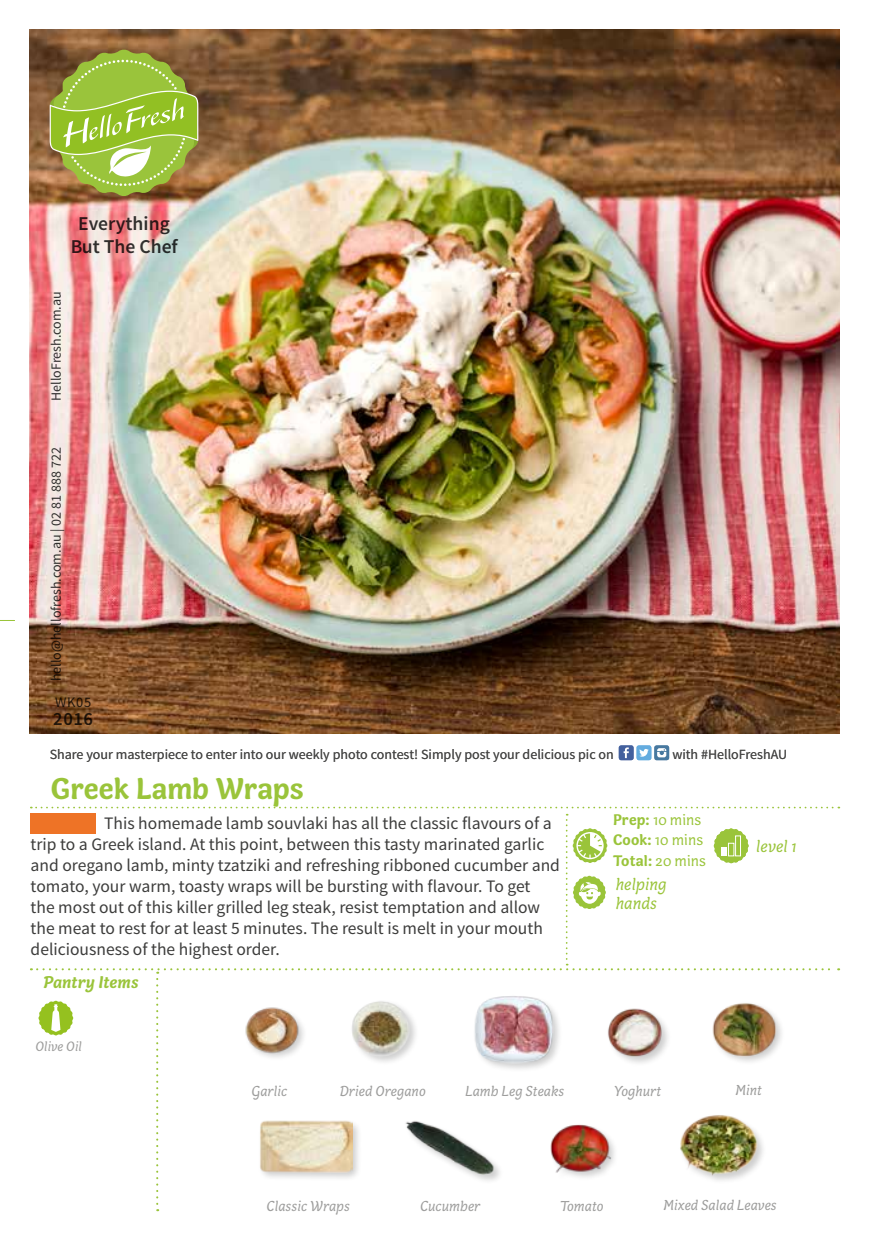
<style>
.page{position:relative;width:869px;height:1241px;background:#fff}
.page>*{position:absolute;margin:0;border:0;box-sizing:border-box;transform-origin:0 0}
.t1{font:700 30.97px "Capucine Basic";letter-spacing:-.005em;color:#9ac43a}
.t2{font:600 19.6px/23.4px "Source Sans Pro";color:#000;text-align:center}
.t3{font:600 18.55px "Source Sans Pro";color:#000}
.t4{font:17.5px/21px "Source Sans Pro";color:#3c3c3b}
.t5{font:italic 17.5px/18.6px "Capucine Basic";color:#9ac43a}
.t6{font:italic 700 17.5px "Capucine Basic";color:#9ac43a}
.t7{font:15.75px/20.5px "Capucine Basic";color:#9ac43a}
.t8{font:italic 14.88px "Capucine Basic";color:#9d9d9c}
.t9{font:14.53px "Source Sans Pro";color:#000}
.t10{font:14px "Source Sans Pro";color:#3c3c3b}
.t11{font:14px "Source Sans Pro";color:#000}
.t12{font:italic 14px "Capucine Basic";color:#9d9d9c}
.s1{font-weight:700}
</style>
<div class="page">
<img style="left:30px;top:30px;width:808px;height:703px">
<svg style="left:0;top:620px;width:14px;height:1px"></svg>
<svg style="left:50px;top:50px;width:148px;height:146px;background:#9eb048"></svg>
<svg style="left:618px;top:745px;width:15px;height:15px"></svg>
<svg style="left:623px;top:747px;width:5px;height:11px"></svg>
<svg style="left:654px;top:745px;width:14px;height:15px"></svg>
<svg style="left:656px;top:748px;width:10px;height:9px"></svg>
<div style="left:636px;top:745px;width:15px;height:15px;background:#5ea9de;border-radius:2px"></div>
<svg style="left:639px;top:748px;width:9px;height:8px"></svg>
<svg style="left:31px;top:806px;width:808px;height:404px"></svg>
<div style="left:727px;top:842px;width:6px;height:14px;border:1px solid #fff"></div>
<div style="left:735px;top:835px;width:5px;height:21px;border:1px solid #fff"></div>
<div style="left:30px;top:813px;width:65px;height:20px;background:#ee7326"></div>
<div style="left:244px;top:1005px;width:64px;height:56px;background:#fff"></div>
<img style="left:237px;top:1000px;width:69px;height:59px">
<img style="left:702px;top:994px;width:83px;height:70px">
<div style="left:679px;top:1113px;width:87px;height:72px;background:#fff"></div>
<img style="left:670px;top:1106px;width:98px;height:76px">
<img style="left:342px;top:991px;width:77px;height:74px">
<div style="left:258px;top:1118px;width:104px;height:63px;background:#000;opacity:.2"></div>
<img style="left:259px;top:1109px;width:93px;height:72px">
<img style="left:462px;top:986px;width:102px;height:86px">
<img style="left:393px;top:1114px;width:111px;height:69px">
<div style="left:606px;top:1008px;width:65px;height:59px;background:#fff"></div>
<img style="left:599px;top:1001px;width:71px;height:63px">
<div style="left:548px;top:1122px;width:72px;height:60px;background:#fff"></div>
<img style="left:540px;top:1116px;width:79px;height:64px">
<p class="t2" style="left:70px;top:212px;width:109px">Everything<br>But The Chef</p>
<p class="t11" style="left:47px;top:401px;width:111px;rotate:-90deg">HelloFresh.com.au</p>
<p class="t11" style="left:47px;top:681px;width:235px;rotate:-90deg">hello@hellofresh.com.au | 02 81 888 722</p>
<p class="t9" style="left:55px;top:693px;width:38px">WK05</p>
<p class="t3" style="left:53px;top:706px;width:41px">2016</p>
<p class="t10" style="left:50px;top:745px;width:565px">Share your masterpiece to enter into our weekly photo contest! Simply post your delicious pic on</p>
<p class="t10" style="left:672px;top:745px;width:116px">with #HelloFreshAU</p>
<h1 class="t1" style="left:51px;top:764px;width:254px">Greek Lamb Wraps</h1>
<p class="t4" style="left:31px;top:812px;width:530px;text-indent:74px">This homemade lamb souvlaki has all the classic flavours of a trip to a Greek island. At this point, between this tasty marinated garlic and oregano lamb, minty tzatziki and refreshing ribboned cucumber and tomato, your warm, toasty wraps will be bursting with flavour. To get<br>the most out of this killer grilled leg steak, resist temptation and allow the meat to rest for at least 5 minutes. The result is melt in your mouth deliciousness of the highest order.</p>
<p class="t6" style="left:43px;top:969px;width:97px">Pantry Items</p>
<p class="t12" style="left:35px;top:1036px;width:48px">Olive Oil</p>
<p class="t7" style="left:612px;top:808px;width:94px"><span class="s1">Prep:</span> 10 mins<br><span class="s1">Cook:</span> 10 mins<br><span class="s1">Total:</span> 20 mins</p>
<p class="t5" style="left:615px;top:876px;width:53px">helping hands</p>
<p class="t5" style="left:755px;top:837px;width:42px">level 1</p>
<p class="t8" style="left:251px;top:1079px;width:37px">Garlic</p>
<p class="t8" style="left:735px;top:1079px;width:28px">Mint</p>
<p class="t8" style="left:339px;top:1079px;width:88px">Dried Oregano</p>
<p class="t8" style="left:465px;top:1079px;width:101px">Lamb Leg Steaks</p>
<p class="t8" style="left:614px;top:1079px;width:48px">Yoghurt</p>
<p class="t8" style="left:266px;top:1195px;width:85px">Classic Wraps</p>
<p class="t8" style="left:420px;top:1195px;width:62px">Cucumber</p>
<p class="t8" style="left:560px;top:1195px;width:45px">Tomato</p>
<p class="t8" style="left:663px;top:1194px;width:115px">Mixed Salad Leaves</p>
</div>
